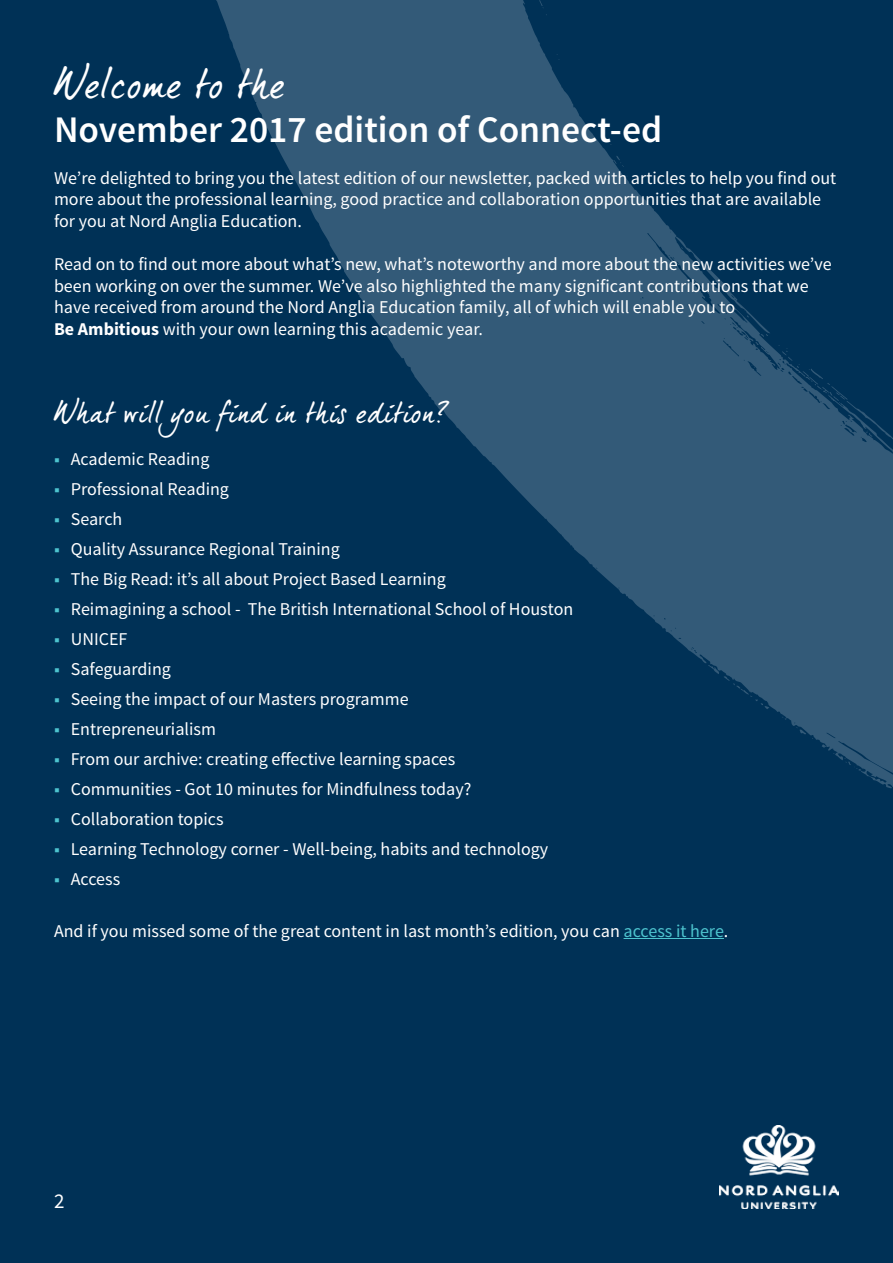
<style>
.page{position:relative;width:893px;height:1263px;background:#003156}
.page>*{position:absolute;margin:0;border:0;box-sizing:border-box;transform-origin:0 0}
.t1{font:42px "dear Joe 5 CASUAL P";color:#fff}
.t2{font:600 37.5px "Source Sans Pro";color:#fff}
.t3{font:30px "dear Joe 5 CASUAL P";color:#fff}
.t4{font:21px "Source Sans Pro";color:#fff}
.t5{font:18px/21.6px "Source Sans Pro";color:#fff}
.s1{font-weight:700}
.s2{font-weight:600;color:#4dc4cf}
.s3{color:#4dc4cf}
</style>
<div class="page">
<svg style="left:216px;top:0;width:677px;height:789px"></svg>
<svg style="left:556px;top:54px;width:4px;height:6px"></svg>
<svg style="left:746px;top:313px;width:3px;height:6px"></svg>
<svg style="left:613px;top:155px;width:11px;height:12px"></svg>
<svg style="left:755px;top:332px;width:13px;height:14px"></svg>
<svg style="left:776px;top:345px;width:117px;height:97px"></svg>
<svg style="left:751px;top:365px;width:4px;height:3px"></svg>
<svg style="left:782px;top:716px;width:5px;height:5px"></svg>
<svg style="left:796px;top:727px;width:10px;height:9px"></svg>
<svg style="left:822px;top:744px;width:4px;height:4px"></svg>
<svg style="left:708px;top:664px;width:61px;height:45px"></svg>
<svg style="left:844px;top:758px;width:17px;height:13px"></svg>
<img style="left:719px;top:1125px;width:120px;height:84px">
<hr style="left:624px;top:938px;width:100px;height:1px;background:#4dc4cf">
<h1 class="t1" style="left:54px;top:58px;width:234px">Welcome to the</h1>
<h2 class="t2" style="left:54px;top:106px;width:610px">November 2017 edition of Connect-ed</h2>
<p class="t5" style="left:54px;top:167px;width:784px">We’re delighted to bring you the latest edition of our newsletter, packed with articles to help you find out more about the professional learning, good practice and collaboration opportunities that are available for you at Nord Anglia Education.</p>
<p class="t5" style="left:54px;top:254px;width:779px">Read on to find out more about what’s new, what’s noteworthy and more about the new activities we’ve been working on over the summer. We’ve also highlighted the many significant contributions that we have received from around the Nord Anglia Education family, all of which will enable you to<br><span class="s1">Be Ambitious</span> with your own learning this academic year.</p>
<h3 class="t3" style="left:54px;top:394px;width:396px">What will you find in this edition?</h3>
<p class="t5" style="left:54px;top:449px;width:157px"><span class="s2">■</span> Academic Reading</p>
<p class="t5" style="left:54px;top:479px;width:177px"><span class="s2">■</span> Professional Reading</p>
<p class="t5" style="left:54px;top:509px;width:70px"><span class="s2">■</span> Search</p>
<p class="t5" style="left:54px;top:539px;width:287px"><span class="s2">■</span> Quality Assurance Regional Training</p>
<p class="t5" style="left:54px;top:569px;width:393px"><span class="s2">■</span> The Big Read: it’s all about Project Based Learning</p>
<p class="t5" style="left:54px;top:599px;width:521px"><span class="s2">■</span> Reimagining a school - The British International School of Houston</p>
<p class="t5" style="left:54px;top:629px;width:75px"><span class="s2">■</span> UNICEF</p>
<p class="t5" style="left:54px;top:659px;width:118px"><span class="s2">■</span> Safeguarding</p>
<p class="t5" style="left:54px;top:689px;width:356px"><span class="s2">■</span> Seeing the impact of our Masters programme</p>
<p class="t5" style="left:54px;top:719px;width:164px"><span class="s2">■</span> Entrepreneurialism</p>
<p class="t5" style="left:54px;top:749px;width:403px"><span class="s2">■</span> From our archive: creating effective learning spaces</p>
<p class="t5" style="left:54px;top:779px;width:419px"><span class="s2">■</span> Communities - Got 10 minutes for Mindfulness today?</p>
<p class="t5" style="left:54px;top:809px;width:171px"><span class="s2">■</span> Collaboration topics</p>
<p class="t5" style="left:54px;top:839px;width:496px"><span class="s2">■</span> Learning Technology corner - Well-being, habits and technology</p>
<p class="t5" style="left:54px;top:869px;width:68px"><span class="s2">■</span> Access</p>
<p class="t5" style="left:54px;top:920px;width:676px">And if you missed some of the great content in last month’s edition, you can <span class="s3">access it here</span>.</p>
<p class="t4" style="left:54px;top:1188px;width:12px">2</p>
</div>
